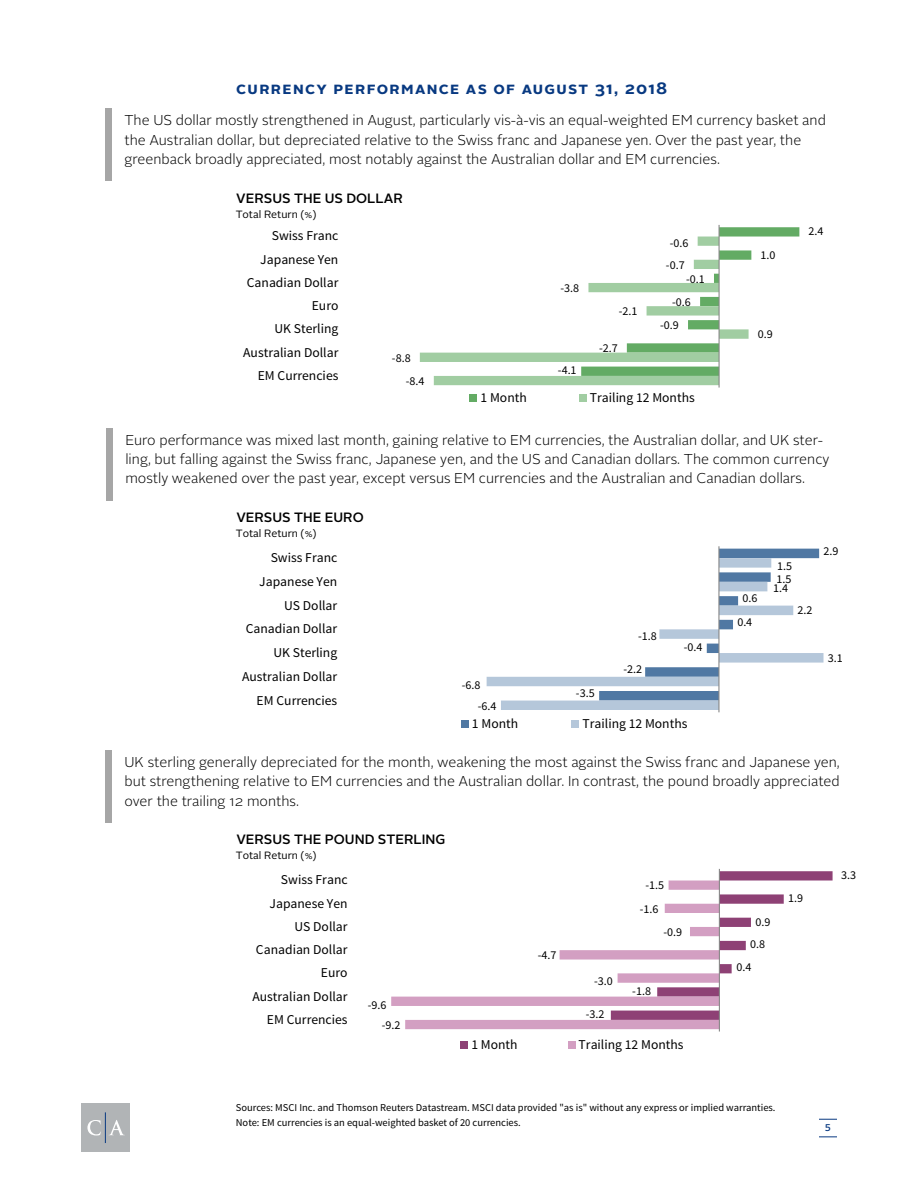
<style>
.page{position:relative;width:918px;height:1188px;background:#fff}
.page>*{position:absolute;margin:0;border:0;box-sizing:border-box;transform-origin:0 0}
.t1{font:700 16.5px "Alright Sans";letter-spacing:.08em;color:#083981}
.t2{font:300 14.25px/19.5px "Alright Sans";color:#000}
.t3{font:13.5px/23.2px "Source Sans Pro";color:#000;text-align:right}
.t4{font:500 13.5px "Alright Sans";color:#000}
.t5{font:12px/21.8px "Source Sans Pro";color:#000;text-align:center}
.t6{font:10.5px/15px "Source Sans Pro";color:#000}
.t7{font:10.5px "Alright Sans";color:#000}
.t8{font:500 9.75px "Alright Sans";color:#083981}
</style>
<div class="page">
<div style="left:106px;top:109px;width:6px;height:72px;background:#a6a6a6"></div>
<div style="left:106px;top:428px;width:7px;height:73px;background:#a6a6a6"></div>
<div style="left:106px;top:750px;width:6px;height:73px;background:#a6a6a6"></div>
<svg style="left:697px;top:227px;width:102px;height:33px"></svg>
<svg style="left:420px;top:237px;width:329px;height:148px"></svg>
<hr style="left:719px;top:225px;width:1px;height:163px;background:#868686">
<div style="left:470px;top:395px;width:7px;height:7px;background:#63ab64"></div>
<div style="left:579px;top:395px;width:8px;height:7px;background:#a1cda2"></div>
<svg style="left:719px;top:549px;width:100px;height:9px"></svg>
<svg style="left:487px;top:558px;width:337px;height:152px"></svg>
<hr style="left:718px;top:546px;width:1px;height:166px;background:#868686">
<div style="left:461px;top:721px;width:8px;height:7px;background:#5078a3"></div>
<div style="left:572px;top:721px;width:7px;height:7px;background:#b5c7da"></div>
<svg style="left:668px;top:871px;width:165px;height:103px"></svg>
<svg style="left:391px;top:881px;width:328px;height:148px"></svg>
<hr style="left:719px;top:869px;width:1px;height:163px;background:#868686">
<div style="left:460px;top:1041px;width:8px;height:8px;background:#8e4175"></div>
<div style="left:568px;top:1041px;width:7px;height:8px;background:#d39fc2"></div>
<div style="left:81px;top:1103px;width:49px;height:49px;background:#b1b4b6"></div>
<svg style="left:87px;top:1120px;width:14px;height:16px"></svg>
<svg style="left:109px;top:1120px;width:15px;height:15px"></svg>
<hr style="left:105px;top:1112px;width:1px;height:31px;background:#083981">
<svg style="left:819px;top:1119px;width:18px;height:1px"></svg>
<svg style="left:819px;top:1137px;width:18px;height:1px"></svg>
<p class="t1" style="left:236px;top:76px;width:433px">Currency Performance as of August 31, 2018</p>
<p class="t2" style="left:124px;top:111px;width:703px">The US dollar mostly strengthened in August, particularly vis-à-vis an equal-weighted EM currency basket and the Australian dollar, but depreciated relative to the Swiss franc and Japanese yen. Over the past year, the greenback broadly appreciated, most notably against the Australian dollar and EM currencies.</p>
<p class="t4" style="left:236px;top:189px;width:168px">VERSUS THE US DOLLAR</p>
<p class="t7" style="left:236px;top:207px;width:82px">Total Return (%)</p>
<p class="t3" style="left:243px;top:225px;width:97px">Swiss Franc<br>Japanese Yen<br>Canadian Dollar<br>Euro<br>UK Sterling<br>Australian Dollar<br>EM Currencies</p>
<p class="t5" style="left:406px;top:346px;width:20px;line-height:23.2px;text-align:left;text-indent:-14px">-8.8 -8.4</p>
<p class="t5" style="left:561px;top:277px;width:20px">-3.8</p>
<p class="t5" style="left:558px;top:359px;width:20px">-4.1</p>
<p class="t5" style="left:619px;top:300px;width:20px">-2.1</p>
<p class="t5" style="left:599px;top:338px;width:20px">-2.7</p>
<p class="t5" style="left:666px;top:232px;width:24px">-0.6 -0.7</p>
<p class="t5" style="left:686px;top:268px;width:20px">-0.1</p>
<p class="t5" style="left:672px;top:291px;width:20px">-0.6</p>
<p class="t5" style="left:660px;top:314px;width:20px">-0.9</p>
<p class="t3" style="left:481px;top:386px;width:48px">1 Month</p>
<p class="t3" style="left:590px;top:386px;width:106px">Trailing 12 Months</p>
<p class="t5" style="left:760px;top:245px;width:16px">1.0</p>
<p class="t5" style="left:758px;top:324px;width:16px">0.9</p>
<p class="t5" style="left:809px;top:220px;width:16px">2.4</p>
<p class="t2" style="left:125px;top:430px;width:706px">Euro performance was mixed last month, gaining relative to EM currencies, the Australian dollar, and UK ster&shy;ling, but falling against the Swiss franc, Japanese yen, and the US and Canadian dollars. The common currency mostly weakened over the past year, except versus EM currencies and the Australian and Canadian dollars.</p>
<p class="t4" style="left:236px;top:508px;width:129px">VERSUS THE EURO</p>
<p class="t7" style="left:236px;top:526px;width:82px">Total Return (%)</p>
<p class="t3" style="left:242px;top:546px;width:97px;line-height:23.7px">Swiss Franc<br>Japanese Yen<br>US Dollar<br>Canadian Dollar<br>UK Sterling<br>Australian Dollar<br>EM Currencies</p>
<p class="t5" style="left:478px;top:674px;width:20px;line-height:21px;text-align:left;text-indent:-16px">-6.8 -6.4</p>
<p class="t5" style="left:576px;top:683px;width:20px">-3.5</p>
<p class="t5" style="left:638px;top:625px;width:20px">-1.8</p>
<p class="t5" style="left:623px;top:659px;width:20px">-2.2</p>
<p class="t5" style="left:684px;top:637px;width:20px">-0.4</p>
<p class="t3" style="left:472px;top:713px;width:48px">1 Month</p>
<p class="t3" style="left:583px;top:713px;width:106px">Trailing 12 Months</p>
<p class="t5" style="left:737px;top:587px;width:22px;line-height:23.7px">0.6<br>0.4</p>
<p class="t5" style="left:773px;top:555px;width:20px;line-height:22.2px">1.5<br>1.4</p>
<p class="t5" style="left:777px;top:568px;width:16px">1.5</p>
<p class="t5" style="left:798px;top:600px;width:16px">2.2</p>
<p class="t5" style="left:823px;top:540px;width:16px">2.9</p>
<p class="t5" style="left:828px;top:647px;width:16px">3.1</p>
<p class="t2" style="left:124px;top:752px;width:717px;text-align:justify">UK sterling generally depreciated for the month, weakening the most against the Swiss franc and Japanese yen, but strengthening relative to EM currencies and the Australian dollar. In contrast, the pound broadly appreciated over the trailing 12 months.</p>
<p class="t4" style="left:236px;top:830px;width:211px">VERSUS THE POUND STERLING</p>
<p class="t7" style="left:236px;top:848px;width:82px">Total Return (%)</p>
<p class="t3" style="left:252px;top:869px;width:97px">Swiss Franc<br>Japanese Yen<br>US Dollar<br>Canadian Dollar<br>Euro<br>Australian Dollar<br>EM Currencies</p>
<p class="t5" style="left:382px;top:995px;width:20px;line-height:20.2px;text-align:left;text-indent:-14px">-9.6 -9.2</p>
<p class="t5" style="left:645px;top:875px;width:20px">-1.5</p>
<p class="t5" style="left:640px;top:898px;width:20px">-1.6</p>
<p class="t5" style="left:538px;top:944px;width:20px">-4.7</p>
<p class="t5" style="left:594px;top:970px;width:20px">-3.0</p>
<p class="t5" style="left:586px;top:1003px;width:20px">-3.2</p>
<p class="t5" style="left:663px;top:921px;width:20px">-0.9</p>
<p class="t5" style="left:632px;top:980px;width:20px">-1.8</p>
<p class="t3" style="left:471px;top:1033px;width:48px">1 Month</p>
<p class="t3" style="left:579px;top:1033px;width:106px">Trailing 12 Months</p>
<p class="t5" style="left:755px;top:911px;width:16px">0.9</p>
<p class="t5" style="left:750px;top:934px;width:16px">0.8</p>
<p class="t5" style="left:737px;top:956px;width:16px">0.4</p>
<p class="t5" style="left:788px;top:887px;width:16px">1.9</p>
<p class="t6" style="left:236px;top:1100px;width:541px">Sources: MSCI Inc. and Thomson Reuters Datastream. MSCI data provided "as is" without any express or implied warranties.<br>Note: EM currencies is an equal-weighted basket of 20 currencies.</p>
<p class="t5" style="left:841px;top:864px;width:16px">3.3</p>
<p class="t8" style="left:825px;top:1121px;width:8px">5</p>
</div>
